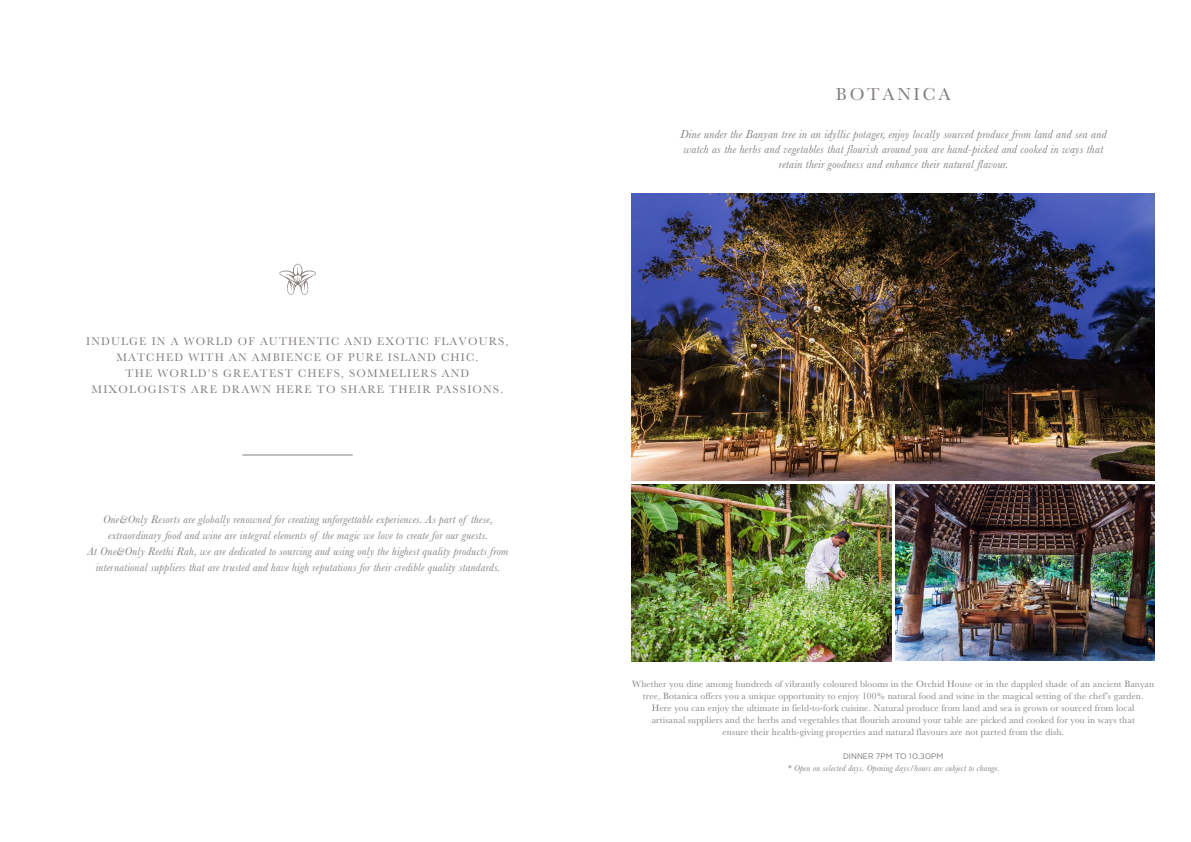
<style>
.page{position:relative;width:1191px;height:842px;background:#fff}
.page>*{position:absolute;margin:0;border:0;box-sizing:border-box;transform-origin:0 0}
.t1{font:18px "Baskerville OO";letter-spacing:.15em;color:#837e7b}
.t2{font:italic 12px/15px "Baskerville OO";letter-spacing:.015em;color:#837e7b;text-align:center}
.t3{font:italic 11.5px/16px "Baskerville OO";letter-spacing:.015em;color:#837e7b;text-align:center}
.t4{font:11.5px/16px "Baskerville OO";letter-spacing:.1em;color:#837e7b;text-align:center}
.t5{font:9.5px/12px "Baskerville OO";letter-spacing:.015em;color:#837e7b;text-align:center}
.t6{font:italic 9px "Baskerville OO";letter-spacing:.015em;color:#837e7b}
.t7{font:8px "Alright Sans";letter-spacing:.015em;color:#837e7b}
</style>
<div class="page">
<hr style="left:242px;top:455px;width:111px;height:1px;background:#837e7b">
<svg style="left:279px;top:264px;width:37px;height:31px"></svg>
<img style="left:631px;top:194px;width:524px;height:287px">
<img style="left:631px;top:484px;width:260px;height:178px">
<img style="left:895px;top:484px;width:260px;height:176px">
<p class="t4" style="left:86px;top:334px;width:424px">INDULGE IN A WORLD OF AUTHENTIC AND EXOTIC FLAVOURS, MATCHED WITH AN AMBIENCE OF PURE ISLAND CHIC.<br>THE WORLD’S GREATEST CHEFS, SOMMELIERS AND MIXOLOGISTS ARE DRAWN HERE TO SHARE THEIR PASSIONS.</p>
<p class="t3" style="left:87px;top:512px;width:422px">One&amp;Only Resorts are globally renowned for creating unforgettable experiences. As part of these, extraordinary food and wine are integral elements of the magic we love to create for our guests.<br>At One&amp;Only Reethi Rah, we are dedicated to sourcing and using only the highest quality products from international suppliers that are trusted and have high reputations for their credible quality standards.</p>
<h1 class="t1" style="left:836px;top:84px;width:116px">BOTANICA</h1>
<p class="t2" style="left:680px;top:127px;width:428px">Dine under the Banyan tree in an idyllic potager, enjoy locally sourced produce from land and sea and watch as the herbs and vegetables that flourish around you are hand-picked and cooked in ways that retain their goodness and enhance their natural flavour.</p>
<p class="t5" style="left:632px;top:678px;width:523px">Whether you dine among hundreds of vibrantly coloured blooms in the Orchid House or in the dappled shade of an ancient Banyan tree, Botanica offers you a unique opportunity to enjoy 100% natural food and wine in the magical setting of the chef’s garden.<br>Here you can enjoy the ultimate in field-to-fork cuisine. Natural produce from land and sea is grown or sourced from local<br>artisanal suppliers and the herbs and vegetables that flourish around your table are picked and cooked for you in ways that<br>ensure their health-giving properties and natural flavours are not parted from the dish.</p>
<p class="t7" style="left:843px;top:750px;width:102px">DINNER 7PM TO 10.30PM</p>
<p class="t6" style="left:787px;top:762px;width:214px">* Open on selected days. Opening days/hours are subject to change.</p>
</div>
